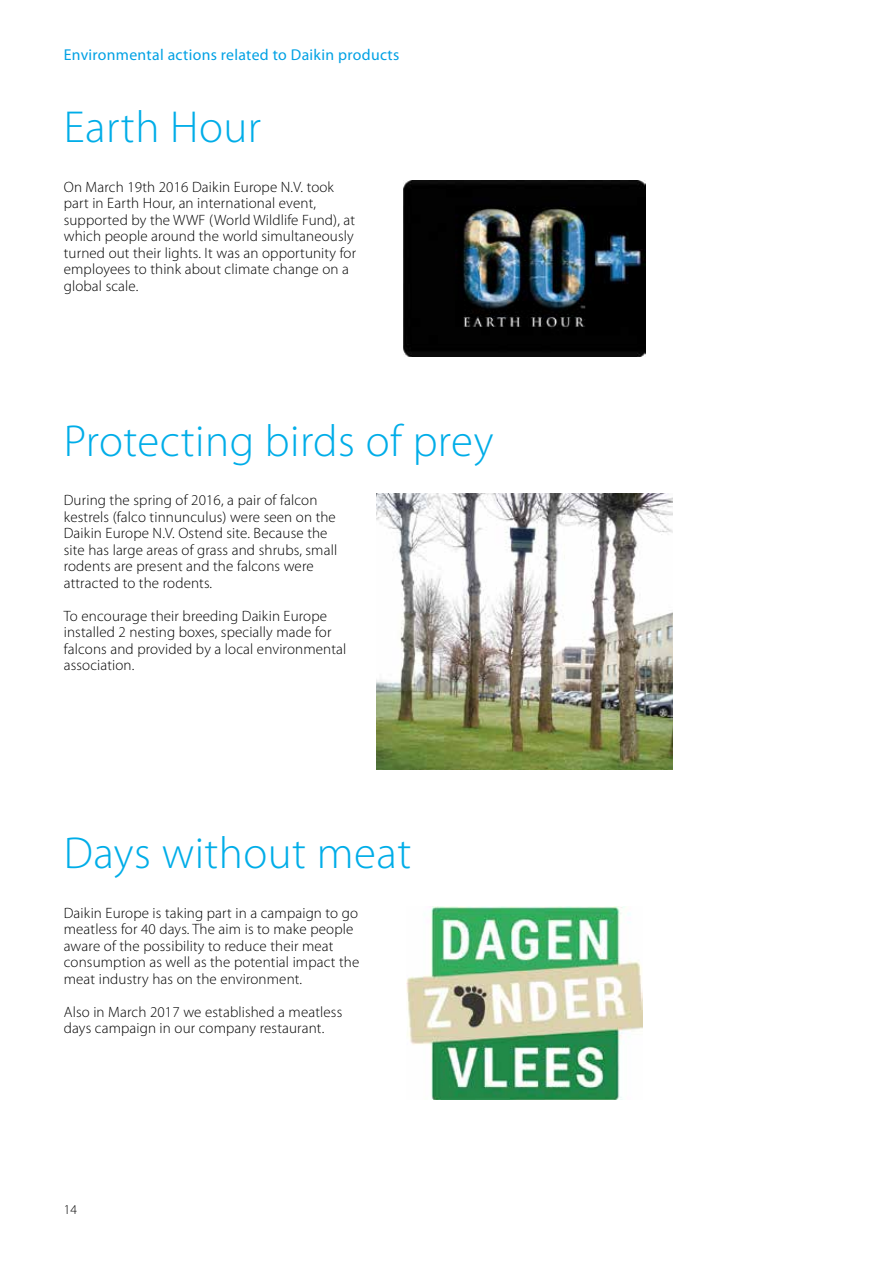
<style>
.page{position:relative;width:893px;height:1263px;background:#fff}
.page>*{position:absolute;margin:0;border:0;box-sizing:border-box;transform-origin:0 0}
.t1{font:300 45px "Myriad Pro";letter-spacing:.01em;color:#00ade8}
.t2{font:15.75px "Myriad Pro";letter-spacing:.02em;color:#00a1e4}
.t3{font:300 15px/16.5px "Myriad Pro";letter-spacing:.01em;color:#000}
.t4{font:300 13.5px "Myriad Pro";color:#000}
</style>
<div class="page">
<img style="left:404px;top:180px;width:241px;height:177px">
<img style="left:377px;top:494px;width:296px;height:275px">
<img style="left:407px;top:906px;width:236px;height:193px">
<p class="t2" style="left:64px;top:45px;width:337px">Environmental actions related to Daikin products</p>
<h1 class="t1" style="left:64px;top:100px;width:199px">Earth Hour</h1>
<p class="t3" style="left:64px;top:178px;width:294px">On March 19th 2016 Daikin Europe N.V. took part in Earth Hour, an international event, supported by the WWF (World Wildlife Fund), at which people around the world simultaneously turned out their lights. It was an opportunity for employees to think about climate change on a global scale.</p>
<h1 class="t1" style="left:64px;top:413px;width:431px">Protecting birds of prey</h1>
<p class="t3" style="left:64px;top:492px;width:275px">During the spring of 2016, a pair of falcon kestrels (falco tinnunculus) were seen on the Daikin Europe N.V. Ostend site. Because the site has large areas of grass and shrubs, small rodents are present and the falcons were attracted to the rodents.</p>
<p class="t3" style="left:64px;top:607px;width:284px">To encourage their breeding Daikin Europe installed 2 nesting boxes, specially made for falcons and provided by a local environmental association.</p>
<h1 class="t1" style="left:64px;top:826px;width:349px">Days without meat</h1>
<p class="t3" style="left:64px;top:904px;width:297px">Daikin Europe is taking part in a campaign to go meatless for 40 days. The aim is to make people aware of the possibility to reduce their meat consumption as well as the potential impact the meat industry has on the environment.</p>
<p class="t3" style="left:64px;top:1003px;width:280px">Also in March 2017 we established a meatless days campaign in our company restaurant.</p>
<p class="t4" style="left:64px;top:1201px;width:15px">14</p>
</div>
